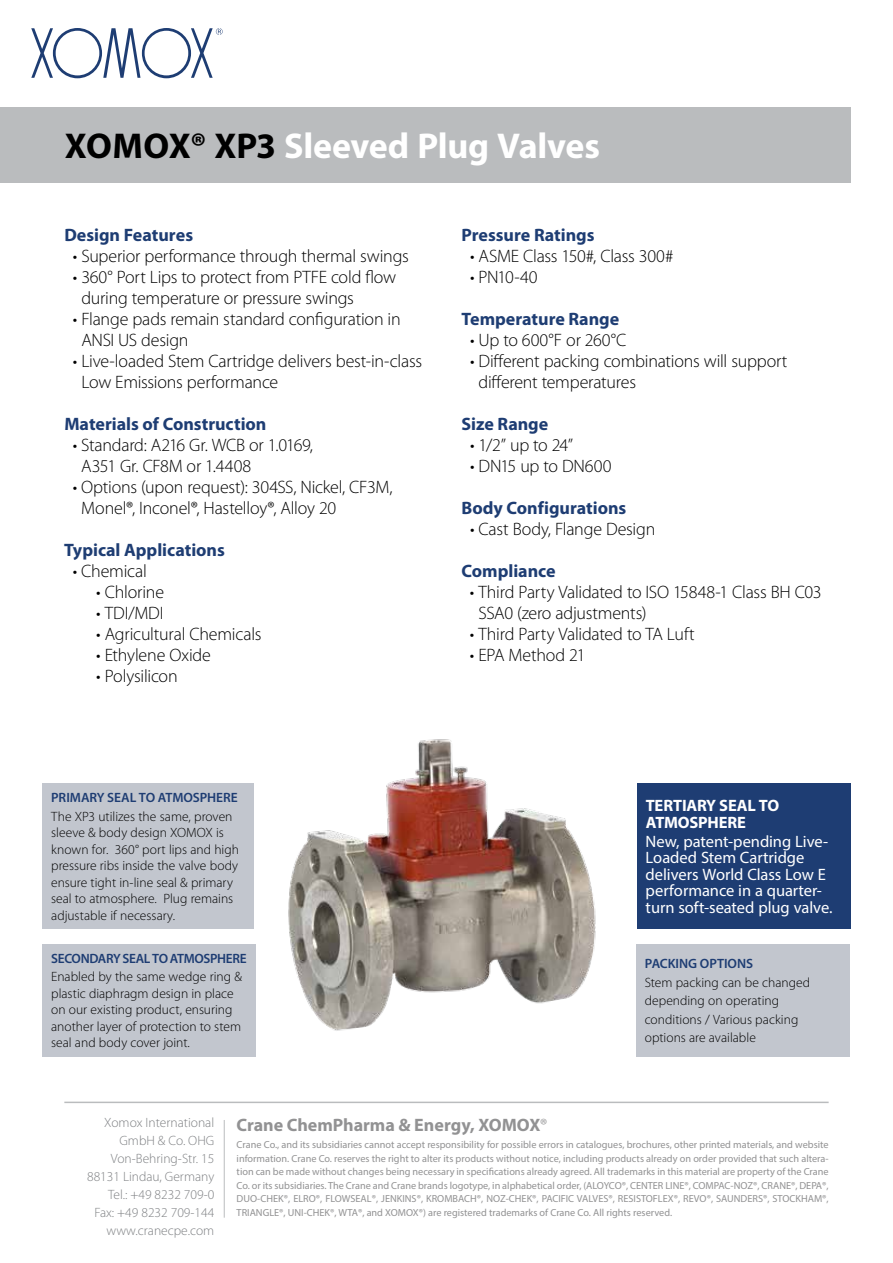
<style>
.page{position:relative;width:893px;height:1263px;background:#fff}
.page>*{position:absolute;margin:0;border:0;box-sizing:border-box;transform-origin:0 0}
.t1{font:700 36px "Myriad Pro";letter-spacing:-.005em;color:#fff}
.t2{font:300 18px/21px "Myriad Pro";letter-spacing:-.015em;color:#000}
.t3{font:700 18px "Myriad Pro";color:#1e3d73}
.t4{font:700 18px "Myriad Pro";letter-spacing:-.005em;color:#929293}
.t5{font:16.5px/16.5px "Myriad Pro";letter-spacing:-.005em;color:#fff}
.t6{font:700 16.5px/16.5px "Myriad Pro";letter-spacing:-.015em;color:#fff}
.t7{font:300 13.5px/16.5px "Myriad Pro";color:#000}
.t8{font:300 13.5px/18px "Myriad Pro";color:#7e8083;text-align:right}
.t9{font:13.5px/18px "Myriad Pro";color:#929293;text-align:right}
.t10{font:600 13.5px "Myriad Pro";letter-spacing:-.015em;color:#1e3d73}
.t11{font:10.2px/13.5px "Myriad Pro";color:#929293;text-align:justify}
.s1{color:#000}
.s2{font-weight:300}
</style>
<div class="page">
<svg style="left:31px;top:28px;width:192px;height:50px"></svg>
<div style="left:0;top:107px;width:850px;height:75px;background:#babcbe"></div>
<hr style="left:64px;top:1101px;width:765px;height:2px;background:#babcbe">
<hr style="left:224px;top:1120px;width:1px;height:98px;background:#babcbe">
<div style="left:636px;top:944px;width:214px;height:112px;background:#c2c6ce"></div>
<img style="left:139px;top:739px;width:573px;height:318px">
<div style="left:43px;top:783px;width:211px;height:145px;background:#c2c6ce"></div>
<div style="left:43px;top:944px;width:213px;height:112px;background:#c2c6ce"></div>
<div style="left:637px;top:783px;width:213px;height:145px;background:#1e3d73"></div>
<h1 class="t1" style="left:65px;top:126px;width:537px"><span class="s1">XOMOX® XP3</span> Sleeved Plug Valves</h1>
<p class="t3" style="left:64px;top:225px;width:130px">Design Features</p>
<p class="t2" style="left:73px;top:245px;width:337px">• Superior performance through thermal swings</p>
<p class="t2" style="left:81px;top:266px;width:316px;text-indent:-8px">• 360° Port Lips to protect from PTFE cold flow during temperature or pressure swings</p>
<p class="t2" style="left:81px;top:308px;width:321px;text-indent:-8px">• Flange pads remain standard configuration in<br>ANSI US design</p>
<p class="t2" style="left:81px;top:350px;width:342px;text-indent:-8px">• Live-loaded Stem Cartridge delivers best-in-class<br>Low Emissions performance</p>
<p class="t3" style="left:64px;top:414px;width:204px">Materials of Construction</p>
<p class="t2" style="left:81px;top:434px;width:233px;text-indent:-8px">• Standard: A216 Gr. WCB or 1.0169,<br>A351 Gr. CF8M or 1.4408</p>
<p class="t2" style="left:81px;top:476px;width:313px;text-indent:-8px">• Options (upon request): 304SS, Nickel, CF3M,<br>Monel®, Inconel®, Hastelloy®, Alloy 20</p>
<p class="t3" style="left:64px;top:540px;width:162px">Typical Applications</p>
<p class="t2" style="left:73px;top:560px;width:76px">• Chemical</p>
<p class="t2" style="left:96px;top:581px;width:69px">• Chlorine</p>
<p class="t2" style="left:96px;top:602px;width:69px">• TDI/MDI</p>
<p class="t2" style="left:96px;top:623px;width:167px">• Agricultural Chemicals</p>
<p class="t2" style="left:96px;top:644px;width:116px">• Ethylene Oxide</p>
<p class="t2" style="left:96px;top:665px;width:83px">• Polysilicon</p>
<p class="t3" style="left:462px;top:225px;width:134px">Pressure Ratings</p>
<p class="t2" style="left:470px;top:245px;width:205px">• ASME Class 150#, Class 300#</p>
<p class="t2" style="left:470px;top:266px;width:69px">• PN10-40</p>
<p class="t3" style="left:461px;top:309px;width:159px">Temperature Range</p>
<p class="t2" style="left:470px;top:329px;width:158px">• Up to 600°F or 260°C</p>
<p class="t2" style="left:478px;top:350px;width:310px;text-indent:-8px">• Different packing combinations will support different temperatures</p>
<p class="t3" style="left:461px;top:414px;width:88px">Size Range</p>
<p class="t2" style="left:470px;top:434px;width:105px">• 1/2” up to 24”</p>
<p class="t2" style="left:470px;top:455px;width:143px">• DN15 up to DN600</p>
<p class="t3" style="left:461px;top:498px;width:166px">Body Configurations</p>
<p class="t2" style="left:470px;top:518px;width:187px">• Cast Body, Flange Design</p>
<p class="t3" style="left:461px;top:561px;width:96px">Compliance</p>
<p class="t2" style="left:478px;top:581px;width:344px;text-indent:-8px">• Third Party Validated to ISO 15848-1 Class BH C03<br>SSA0 (zero adjustments)</p>
<p class="t2" style="left:470px;top:623px;width:226px">• Third Party Validated to TA Luft</p>
<p class="t2" style="left:470px;top:644px;width:117px">• EPA Method 21</p>
<p class="t10" style="left:51px;top:790px;width:188px">PRIMARY SEAL TO ATMOSPHERE</p>
<p class="t7" style="left:51px;top:808px;width:189px">The XP3 utilizes the same, proven sleeve &amp; body design XOMOX is known for. 360° port lips and high pressure ribs inside the valve body ensure tight in-line seal &amp; primary seal to atmosphere. Plug remains adjustable if necessary.</p>
<p class="t10" style="left:51px;top:951px;width:197px">SECONDARY SEAL TO ATMOSPHERE</p>
<p class="t7" style="left:51px;top:968px;width:192px">Enabled by the same wedge ring &amp; plastic diaphragm design in place on our existing product, ensuring another layer of protection to stem seal and body cover joint.</p>
<p class="t6" style="left:646px;top:798px;width:135px">TERTIARY SEAL TO<br>ATMOSPHERE</p>
<p class="t5" style="left:646px;top:832px;width:188px">New, patent-pending Live-<br>Loaded Stem Cartridge delivers World Class Low E performance in a quarter&shy;turn soft-seated plug valve.</p>
<p class="t10" style="left:645px;top:956px;width:110px">PACKING OPTIONS</p>
<p class="t7" style="left:645px;top:972px;width:167px;line-height:18.6px">Stem packing can be changed depending on operating conditions / Various packing options are available</p>
<p class="t8" style="left:87px;top:1113px;width:129px">Xomox International<br>GmbH &amp; Co. OHG<br>Von-Behring-Str. 15<br>88131 Lindau, Germany<br>Tel.: +49 8232 709-0<br>Fax: +49 8232 709-144 www.cranecpe.com</p>
<p class="t9" style="left:65px;top:1113px;width:149px">XOMOX Headquarters<br>4444 Cooper Rd.<br>Cincinnati, OH 45242 USA<br>Tel.: (513) 745-6000<br>Fax: (513) 745-6 86 www.cranecpe.com</p>
<p class="t4" style="left:237px;top:1114px;width:312px">Crane ChemPharma &amp; Energy, XOMOX<span class="s2">®</span></p>
<p class="t11" style="left:237px;top:1138px;width:594px">Crane Co., and its subsidiaries cannot accept responsibility for possible errors in catalogues, brochures, other printed materials, and website information. Crane Co. reserves the right to alter its products without notice, including products already on order provided that such altera&shy;tion can be made without changes being necessary in specifications already agreed. All trademarks in this material are property of the Crane Co. or its subsidiaries. The Crane and Crane brands logotype, in alphabetical order, (ALOYCO®, CENTER LINE®, COMPAC-NOZ®, CRANE®, DEPA®, DUO-CHEK®, ELRO®, FLOWSEAL®, JENKINS®, KROMBACH®, NOZ-CHEK®, PACIFIC VALVES®, RESISTOFLEX®, REVO®, SAUNDERS®, STOCKHAM®, TRIANGLE®, UNI-CHEK®, WTA®, and XOMOX®) are registered trademarks of Crane Co. All rights reserved.</p>
</div>
